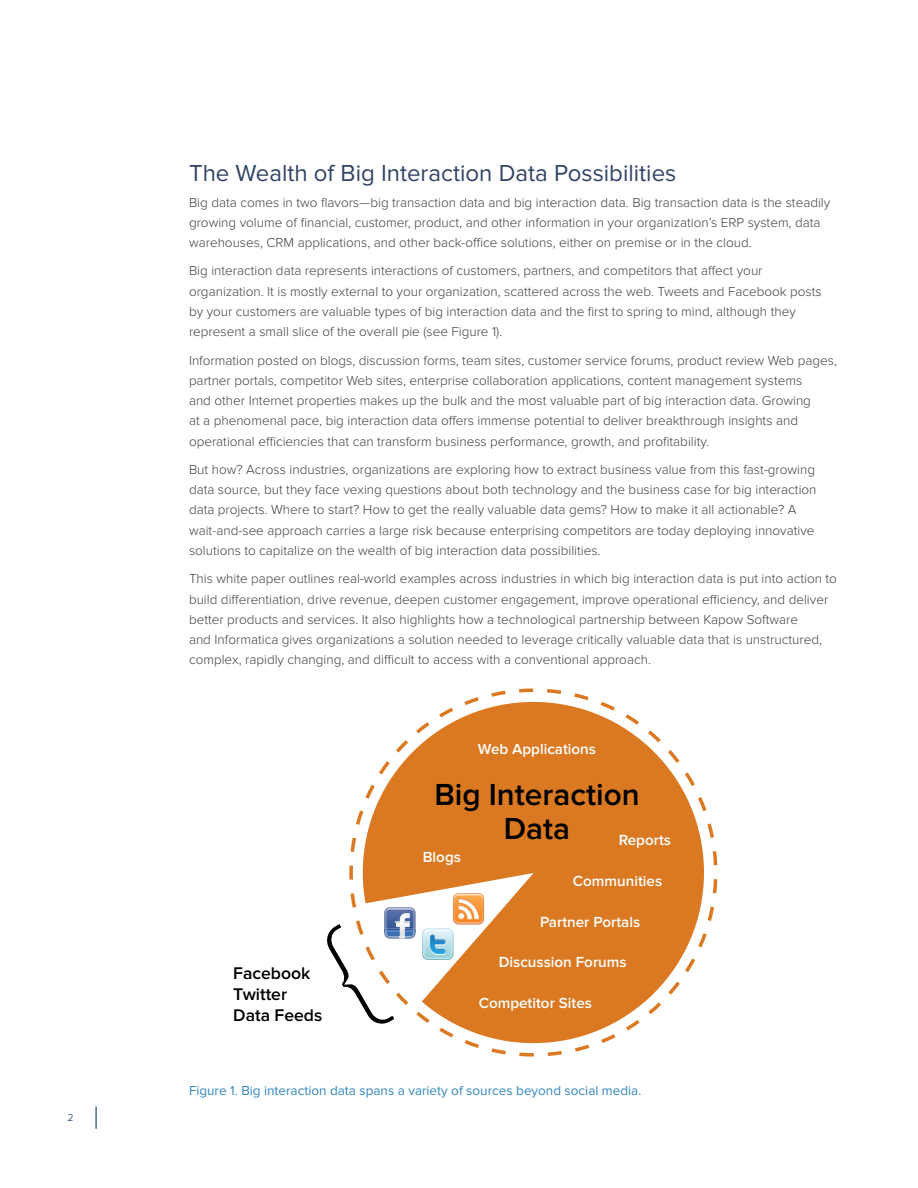
<style>
.page{position:relative;width:918px;height:1188px;background:#fff}
.page>*{position:absolute;margin:0;border:0;box-sizing:border-box;transform-origin:0 0}
.t1{font:600 31.5px/33.9px "Proxima Nova";color:#000;text-align:center}
.t2{font:24px "Proxima Nova";color:#314465}
.t3{font:600 17.55px/21px "Proxima Nova";color:#000}
.t4{font:600 15.15px "Proxima Nova";color:#fff}
.t5{font:300 13.5px/20.2px "Proxima Nova";color:#414042}
.t6{font:13.5px "Proxima Nova";color:#3387bb}
.t7{font:300 10.5px "Proxima Nova";color:#002858}
</style>
<div class="page">
<svg style="left:96px;top:1106px;width:1px;height:23px"></svg>
<svg style="left:349px;top:688px;width:368px;height:369px;fill:#da7921"></svg>
<svg style="left:349px;top:873px;width:185px;height:164px"></svg>
<p class="t7" style="left:68px;top:1112px;width:8px">2</p>
<h2 class="t2" style="left:189px;top:159px;width:489px">The Wealth of Big Interaction Data Possibilities</h2>
<p class="t5" style="left:189px;top:192px;width:643px">Big data comes in two flavors—big transaction data and big interaction data. Big transaction data is the steadily growing volume of financial, customer, product, and other information in your organization’s ERP system, data warehouses, CRM applications, and other back-office solutions, either on premise or in the cloud.</p>
<p class="t5" style="left:189px;top:261px;width:634px">Big interaction data represents interactions of customers, partners, and competitors that affect your organization. It is mostly external to your organization, scattered across the web. Tweets and Facebook posts by your customers are valuable types of big interaction data and the first to spring to mind, although they represent a small slice of the overall pie (see Figure 1).</p>
<p class="t5" style="left:189px;top:350px;width:650px">Information posted on blogs, discussion forms, team sites, customer service forums, product review Web pages, partner portals, competitor Web sites, enterprise collaboration applications, content management systems<br>and other Internet properties makes up the bulk and the most valuable part of big interaction data. Growing<br>at a phenomenal pace, big interaction data offers immense potential to deliver breakthrough insights and operational efficiencies that can transform business performance, growth, and profitability.</p>
<p class="t5" style="left:189px;top:459px;width:629px">But how? Across industries, organizations are exploring how to extract business value from this fast-growing data source, but they face vexing questions about both technology and the business case for big interaction data projects. Where to start? How to get the really valuable data gems? How to make it all actionable? A wait-and-see approach carries a large risk because enterprising competitors are today deploying innovative solutions to capitalize on the wealth of big interaction data possibilities.</p>
<p class="t5" style="left:189px;top:569px;width:649px">This white paper outlines real-world examples across industries in which big interaction data is put into action to build differentiation, drive revenue, deepen customer engagement, improve operational efficiency, and deliver better products and services. It also highlights how a technological partnership between Kapow Software<br>and Informatica gives organizations a solution needed to leverage critically valuable data that is unstructured, complex, rapidly changing, and difficult to access with a conventional approach.</p>
<p class="t3" style="left:233px;top:963px;width:91px">Facebook<br>Twitter<br>Data Feeds</p>
<p class="t4" style="left:478px;top:740px;width:120px">Web Applications</p>
<h1 class="t1" style="left:434px;top:779px;width:207px">Big Interaction<br>Data</h1>
<p class="t4" style="left:619px;top:832px;width:54px">Reports</p>
<p class="t4" style="left:573px;top:872px;width:91px">Communities</p>
<p class="t4" style="left:540px;top:913px;width:102px">Partner Portals</p>
<p class="t4" style="left:499px;top:954px;width:129px">Discussion Forums</p>
<p class="t4" style="left:479px;top:994px;width:115px">Competitor Sites</p>
<p class="t4" style="left:423px;top:848px;width:40px">Blogs</p>
<p class="t6" style="left:189px;top:1083px;width:454px">Figure 1. Big interaction data spans a variety of sources beyond social media.</p>
</div>
